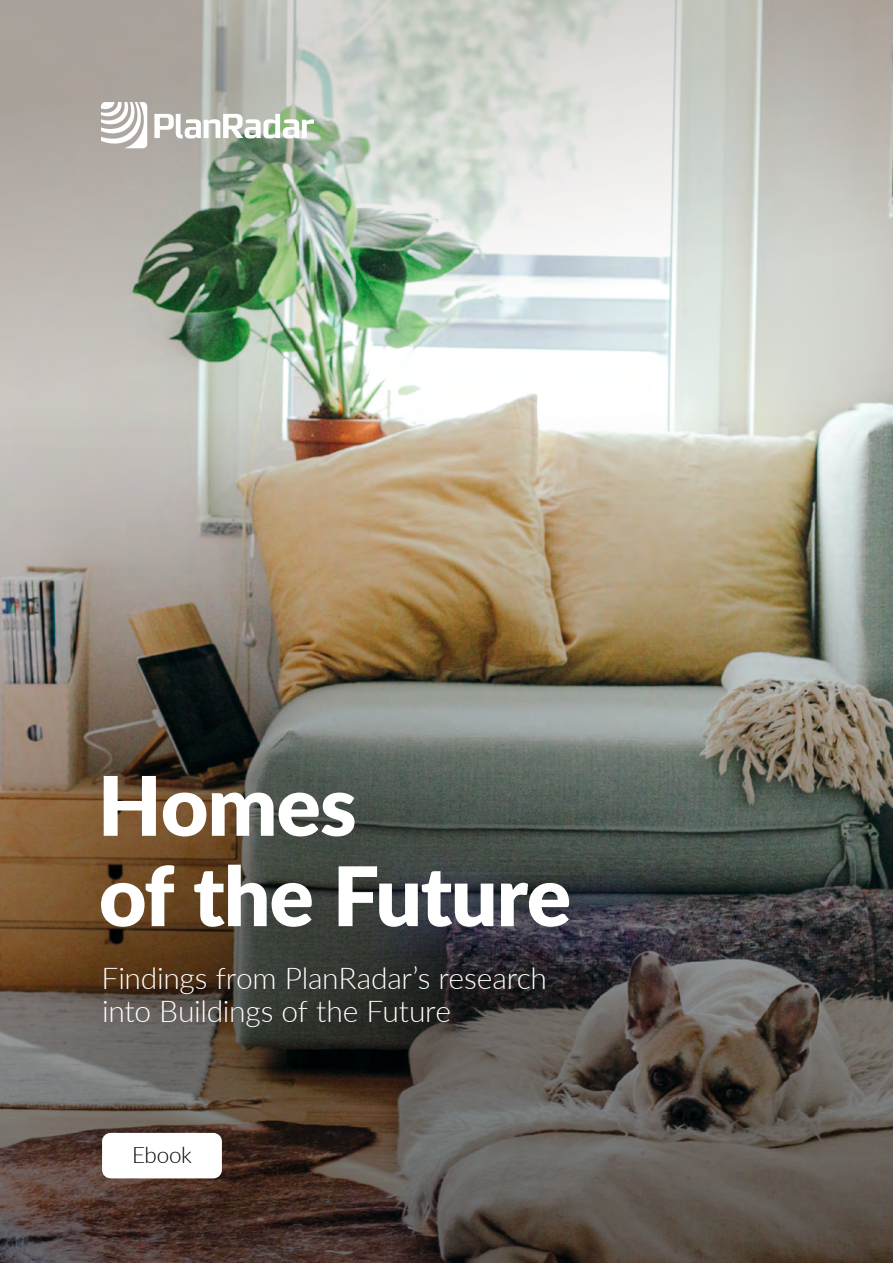
<style>
.page{position:relative;width:893px;height:1263px;background:#fff}
.page>*{position:absolute;margin:0;border:0;box-sizing:border-box;transform-origin:0 0}
.t1{font:900 82.05px/90.3px "Lato";letter-spacing:-.01em;color:#fff}
.t2{font:300 30px/33px "Lato";letter-spacing:-.01em;color:#fff}
.t3{font:300 22.5px "Lato";letter-spacing:-.015em;color:#000}
</style>
<div class="page">
<svg style="left:0;top:931px;width:893px;height:332px;background:#564f49"></svg>
<div style="left:0;top:552px;width:786px;height:707px;background:#000;opacity:.6"></div>
<img style="left:0;top:0;width:893px;height:931px">
<div style="left:102px;top:1133px;width:120px;height:45px;background:#fff;border-radius:9px"></div>
<svg style="left:101px;top:102px;width:46px;height:46px"></svg>
<svg style="left:154px;top:114px;width:160px;height:24px"></svg>
<h1 class="t1" style="left:98px;top:757px;width:475px">Homes<br>of the Future</h1>
<p class="t2" style="left:101px;top:961px;width:447px">Findings from PlanRadar’s research into Buildings of the Future</p>
<p class="t3" style="left:132px;top:1139px;width:61px">Ebook</p>
</div>
